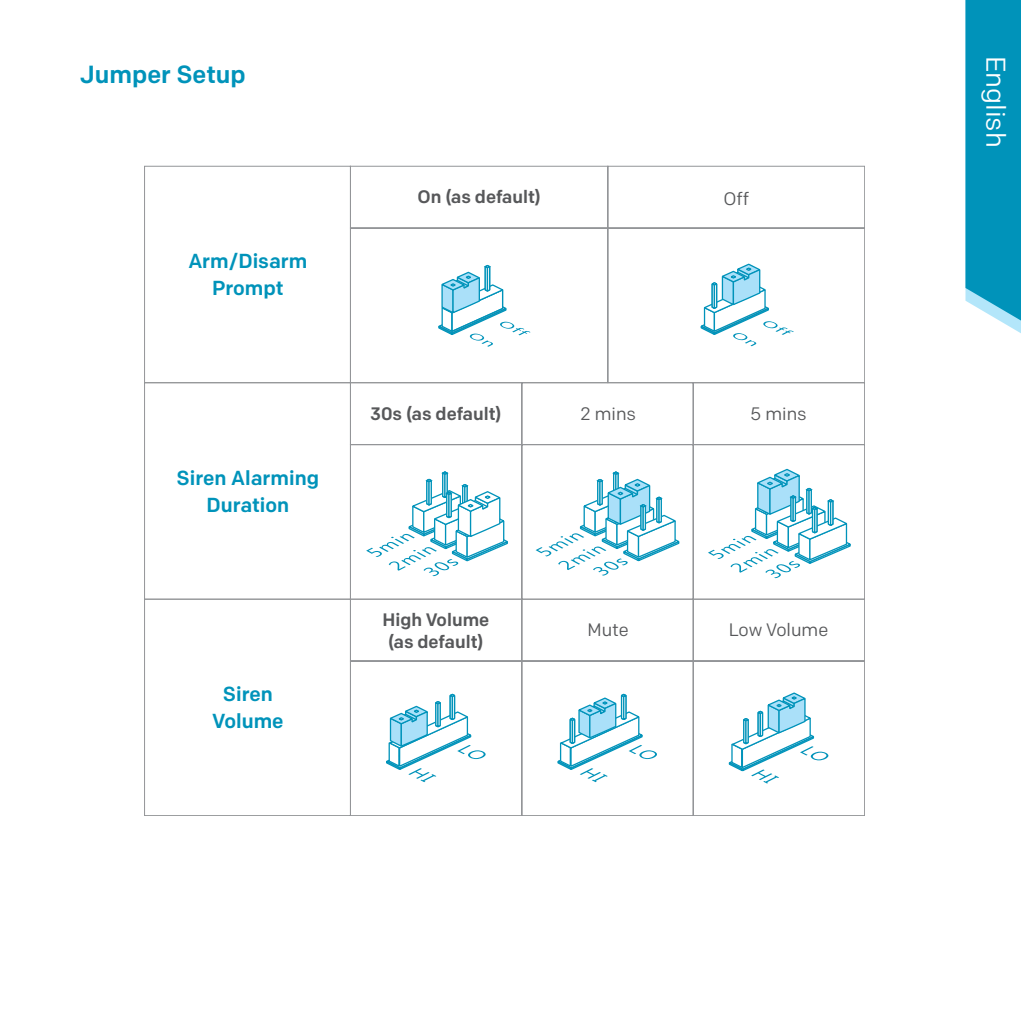
<style>
.page{position:relative;width:1021px;height:1021px;background:#fff}
.page>*{position:absolute;margin:0;border:0;box-sizing:border-box;transform-origin:0 0}
.t1{font:27px "Colfax";color:#fff}
.t2{font:500 24.75px "Colfax";color:#0093ba}
.t3{font:500 20.25px/27px "Colfax";color:#0093ba;text-align:center}
.t4{font:500 18px "Colfax";color:#57585a}
.t5{font:18px "Colfax";color:#57585a}
</style>
<div class="page">
<svg style="left:965px;top:0;width:55px;height:333px;background:#159cc0"></svg>
<svg style="left:144px;top:166px;width:721px;height:650px"></svg>
<svg style="left:726px;top:691px;width:102px;height:92px"></svg>
<svg style="left:384px;top:693px;width:101px;height:89px"></svg>
<svg style="left:555px;top:693px;width:102px;height:89px"></svg>
<svg style="left:698px;top:263px;width:95px;height:83px"></svg>
<svg style="left:144px;top:382px;width:721px;height:218px"></svg>
<svg style="left:708px;top:468px;width:145px;height:110px"></svg>
<svg style="left:535px;top:470px;width:146px;height:105px"></svg>
<svg style="left:366px;top:470px;width:144px;height:106px"></svg>
<svg style="left:436px;top:264px;width:94px;height:83px"></svg>
<p class="t2" style="left:80px;top:59px;width:167px">Jumper Setup</p>
<p class="t3" style="left:188px;top:247px;width:121px">Arm/Disarm<br>Prompt</p>
<p class="t3" style="left:177px;top:464px;width:144px">Siren Alarming<br>Duration</p>
<p class="t3" style="left:223px;top:680px;width:52px">Siren</p>
<p class="t3" style="left:212px;top:707px;width:73px">Volume</p>
<p class="t4" style="left:417px;top:185px;width:125px">On (as default)</p>
<p class="t4" style="left:370px;top:403px;width:133px">30s (as default)</p>
<p class="t4" style="left:382px;top:608px;width:108px">High Volume</p>
<p class="t4" style="left:388px;top:630px;width:97px">(as default)</p>
<p class="t5" style="left:580px;top:403px;width:57px">2 mins</p>
<p class="t5" style="left:587px;top:619px;width:43px">Mute</p>
<p class="t5" style="left:723px;top:187px;width:27px">Off</p>
<p class="t5" style="left:750px;top:403px;width:58px">5 mins</p>
<p class="t5" style="left:728px;top:618px;width:101px">Low Volume</p>
<p class="t1" style="left:1012px;top:55px;width:93px;rotate:90deg">English</p>
</div>
